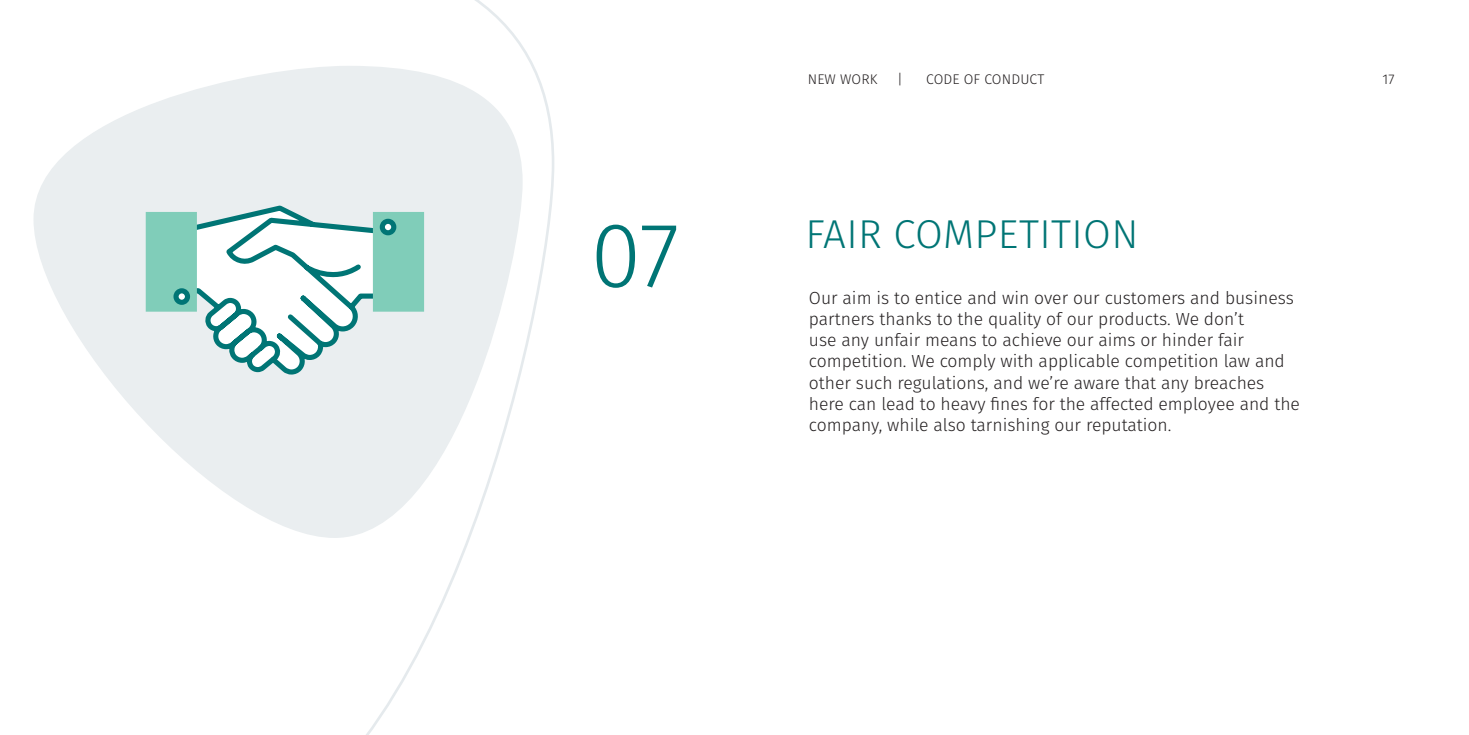
<style>
.page{position:relative;width:1469px;height:735px;background:#fff}
.page>*{position:absolute;margin:0;border:0;box-sizing:border-box;transform-origin:0 0}
.t1{font:300 91.88px "Fira Sans";color:#007575}
.t2{font:300 40.25px "Fira Sans";letter-spacing:.01em;color:#007575}
.t3{font:300 17.5px/21px "Fira Sans";color:#231f20}
.t4{font:300 14px "Fira Sans";letter-spacing:.01em;color:#231f20}
</style>
<div class="page">
<svg style="left:326px;top:0;width:228px;height:734px"></svg>
<svg style="left:33px;top:66px;width:489px;height:471px;fill:#eaeef0"></svg>
<svg style="left:146px;top:202px;width:278px;height:176px"></svg>
<div style="left:176px;top:290px;width:11px;height:12px;background:#fff;border-radius:50%"></div>
<div style="left:173px;top:288px;width:17px;height:17px;border:5px solid #007575;border-radius:50%"></div>
<p class="t4" style="left:807px;top:69px;width:71px">NEW WORK</p>
<p class="t4" style="left:897px;top:69px;width:7px">|</p>
<p class="t4" style="left:926px;top:69px;width:119px">CODE OF CONDUCT</p>
<p class="t4" style="left:1382px;top:69px;width:13px">17</p>
<h1 class="t1" style="left:590px;top:189px;width:90px">07</h1>
<h2 class="t2" style="left:805px;top:205px;width:334px">FAIR COMPETITION</h2>
<p class="t3" style="left:809px;top:287px;width:492px">Our aim is to entice and win over our customers and business partners thanks to the quality of our products. We don’t<br>use any unfair means to achieve our aims or hinder fair competition. We comply with applicable competition law and other such regulations, and we’re aware that any breaches here can lead to heavy fines for the affected employee and the company, while also tarnishing our reputation.</p>
</div>
